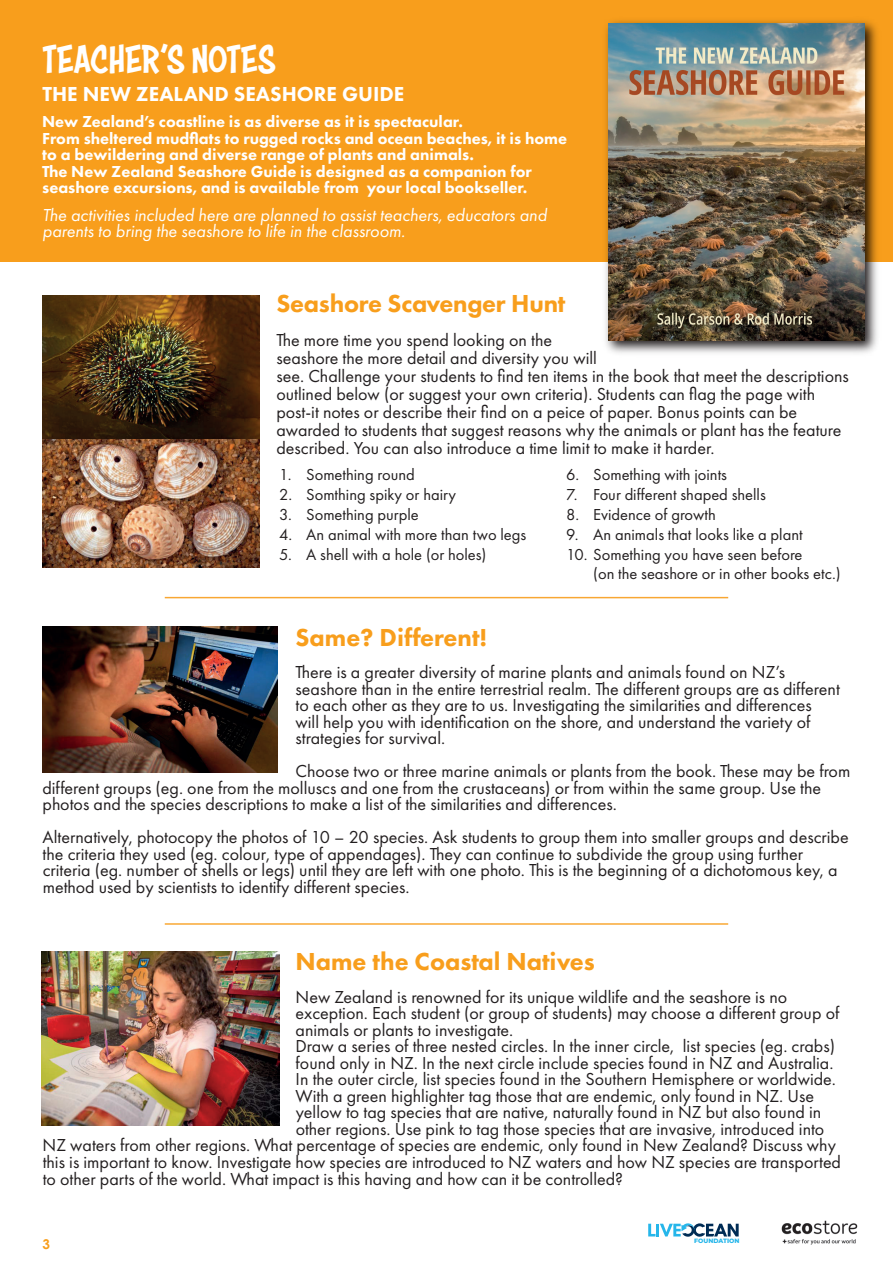
<style>
.page{position:relative;width:893px;height:1263px;background:#fff}
.page>*{position:absolute;margin:0;border:0;box-sizing:border-box;transform-origin:0 0}
.t1{font:42px "Astounder Squared BB";letter-spacing:-.005em;color:#fff}
.t2{font:800 25.5px "Futura PT";color:#f89e1c}
.t3{font:800 21px "Futura PT";color:#fff}
.t4{font:18px/16.5px "Futura PT";color:#231f20}
.t5{font:italic 18px/16.5px "Futura PT";color:#fff}
.t6{font:16.5px/19.8px "Futura PT";color:#231f20}
.t7{font:800 16.5px/16.5px "Futura PT";color:#fff}
.t8{font:700 13.5px "Century Gothic Pro";color:#f89e1c}
.t9{font:800 6.3px "Montserrat";color:#26b6ea}
</style>
<div class="page">
<img style="left:43px;top:295px;width:217px;height:272px">
<img style="left:43px;top:627px;width:235px;height:145px">
<img style="left:42px;top:951px;width:237px;height:175px">
<div style="left:0;top:0;width:893px;height:261px;background:#f89e1c"></div>
<hr style="left:165px;top:597px;width:563px;height:1px;background:#f89e1c">
<hr style="left:165px;top:923px;width:563px;height:2px;background:#f89e1c">
<img style="left:600px;top:20px;width:282px;height:333px">
<img style="left:609px;top:24px;width:256px;height:317px">
<svg style="left:648px;top:1223px;width:91px;height:14px"></svg>
<img style="left:781px;top:1220px;width:77px;height:25px">
<h1 class="t1" style="left:43px;top:36px;width:235px">TEACHER’S NOTES</h1>
<p class="t3" style="left:43px;top:81px;width:363px">THE NEW ZEALAND SEASHORE GUIDE</p>
<p class="t7" style="left:42px;top:113px;width:526px">New Zealand’s coastline is as diverse as it is spectacular.<br>From sheltered mudflats to rugged rocks and ocean beaches, it is home to a bewildering and diverse range of plants and animals.<br>The New Zealand Seashore Guide is designed as a companion for seashore excursions, and is available from your local bookseller.</p>
<p class="t5" style="left:43px;top:206px;width:506px">The activities included here are planned to assist teachers, educators and parents to bring the seashore to life in the classroom.</p>
<h2 class="t2" style="left:276px;top:288px;width:291px">Seashore Scavenger Hunt</h2>
<p class="t4" style="left:276px;top:331px;width:574px;line-height:18px">The more time you spend looking on the<br>seashore the more detail and diversity you will<br>see. Challenge your students to find ten items in the book that meet the descriptions outlined below (or suggest your own criteria). Students can flag the page with post-it notes or describe their find on a peice of paper. Bonus points can be awarded to students that suggest reasons why the animals or plant has the feature described. You can also introduce a time limit to make it harder.</p>
<p class="t6" style="left:279px;top:465px;width:137px">1. Something round</p>
<p class="t6" style="left:279px;top:485px;width:179px">2. Somthing spiky or hairy</p>
<p class="t6" style="left:279px;top:504px;width:141px">3. Something purple</p>
<p class="t6" style="left:279px;top:524px;width:249px">4. An animal with more than two legs</p>
<p class="t6" style="left:279px;top:544px;width:209px">5. A shell with a hole (or holes)</p>
<p class="t6" style="left:566px;top:465px;width:162px">6. Something with joints</p>
<p class="t6" style="left:566px;top:485px;width:201px">7. Four different shaped shells</p>
<p class="t6" style="left:566px;top:504px;width:151px">8. Evidence of growth</p>
<p class="t6" style="left:566px;top:524px;width:238px">9. An animals that looks like a plant</p>
<p class="t6" style="left:593px;top:544px;width:249px;text-indent:-27px">10. Something you have seen before<br>(on the seashore or in other books etc.)</p>
<h2 class="t2" style="left:296px;top:621px;width:193px">Same? Different!</h2>
<p class="t4" style="left:296px;top:664px;width:546px">There is a greater diversity of marine plants and animals found on NZ’s seashore than in the entire terrestrial realm. The different groups are as different to each other as they are to us. Investigating the similarities and differences<br>will help you with identification on the shore, and understand the variety of strategies for survival.</p>
<p class="t4" style="left:43px;top:763px;width:809px;text-indent:253px">Choose two or three marine animals or plants from the book. These may be from different groups (eg. one from the molluscs and one from the crustaceans) or from within the same group. Use the photos and the species descriptions to make a list of the similarities and differences.</p>
<p class="t4" style="left:43px;top:829px;width:808px">Alternatively, photocopy the photos of 10 – 20 species. Ask students to group them into smaller groups and describe the criteria they used (eg. colour, type of appendages). They can continue to subdivide the group using further criteria (eg. number of shells or legs) until they are left with one photo. This is the beginning of a dichotomous key, a method used by scientists to identify different species.</p>
<h2 class="t2" style="left:296px;top:946px;width:301px">Name the Coastal Natives</h2>
<p class="t4" style="left:296px;top:988px;width:493px">New Zealand is renowned for its unique wildlife and the seashore is no</p>
<p class="t4" style="left:296px;top:1005px;width:545px">exception. Each student (or group of students) may choose a different group of</p>
<p class="t4" style="left:296px;top:1021px;width:219px">animals or plants to investigate.</p>
<p class="t4" style="left:296px;top:1038px;width:541px">Draw a series of three nested circles. In the inner circle, list species (eg. crabs)</p>
<p class="t4" style="left:296px;top:1054px;width:539px">found only in NZ. In the next circle include species found in NZ and Australia.</p>
<p class="t4" style="left:296px;top:1071px;width:542px">In the outer circle, list species found in the Southern Hemisphere or worldwide.</p>
<p class="t4" style="left:296px;top:1087px;width:520px">With a green highlighter tag those that are endemic, only found in NZ. Use</p>
<p class="t4" style="left:296px;top:1104px;width:527px">yellow to tag species that are native, naturally found in NZ but also found in</p>
<p class="t4" style="left:296px;top:1121px;width:530px">other regions. Use pink to tag those species that are invasive, introduced into</p>
<p class="t4" style="left:43px;top:1137px;width:795px">NZ waters from other regions. What percentage of species are endemic, only found in New Zealand? Discuss why</p>
<p class="t4" style="left:43px;top:1154px;width:800px">this is important to know. Investigate how species are introduced to NZ waters and how NZ species are transported</p>
<p class="t4" style="left:43px;top:1170px;width:582px">to other parts of the world. What impact is this having and how can it be controlled?</p>
<p class="t8" style="left:42px;top:1236px;width:9px">3</p>
<p class="t9" style="left:694px;top:1235px;width:47px">FOUNDATION</p>
</div>
